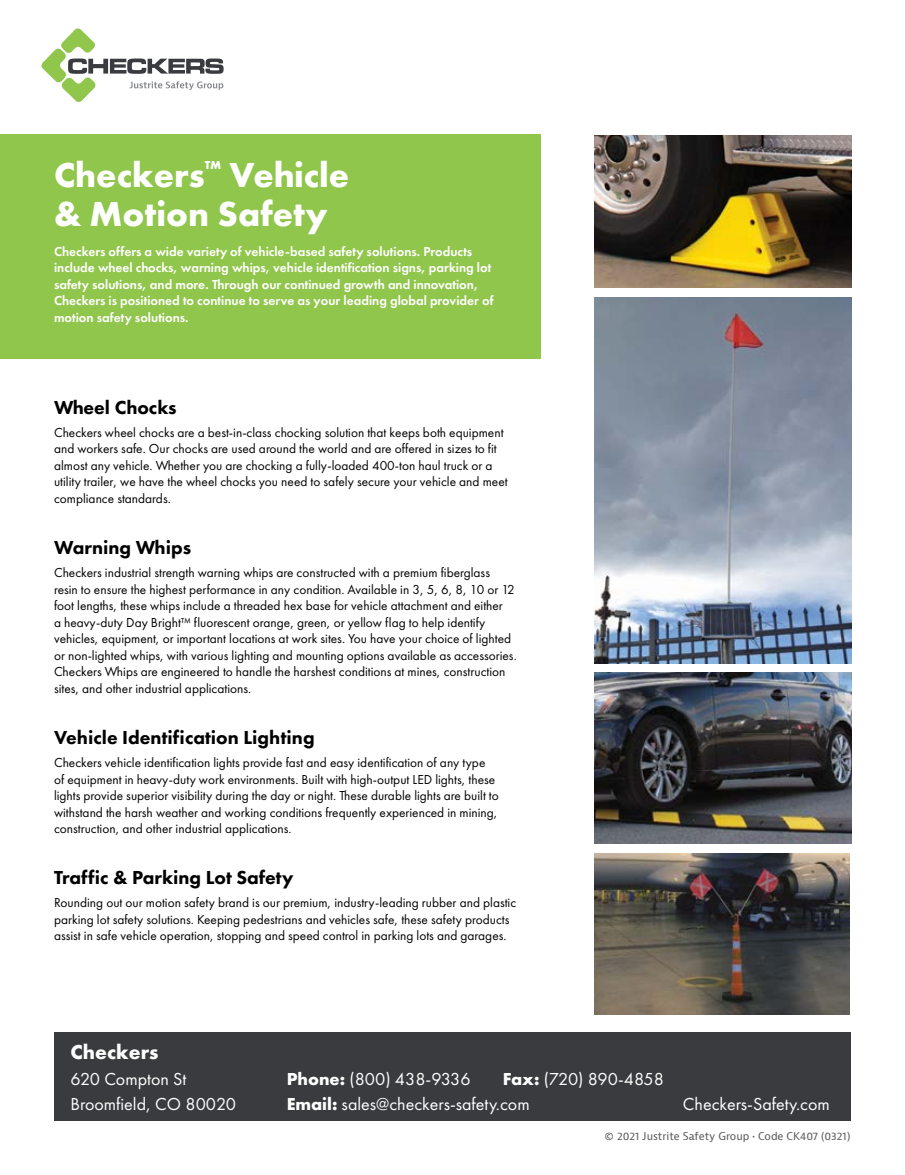
<style>
.page{position:relative;width:905px;height:1175px;background:#fff}
.page>*{position:absolute;margin:0;border:0;box-sizing:border-box;transform-origin:0 0}
.t1{font:700 36px/39px "Futura New";color:#fff}
.t2{font:700 21px "Futura New";color:#fff}
.t3{font:800 19.5px "Futura New";color:#000}
.t4{font:18px "Futura New";color:#fff}
.t5{font:18px "Futura New";letter-spacing:-.025em;color:#fff}
.t6{font:13.5px/16.5px "Futura New";color:#000}
.t7{font:13.5px/16.5px "Futura New Demi";color:#fff}
.t8{font:10.5px "Bernina Sans";color:#58595b}
.s1{font-weight:700}
</style>
<div class="page">
<div style="left:0;top:134px;width:540px;height:224px;background:#91c64c"></div>
<img style="left:594px;top:297px;width:257px;height:366px">
<img style="left:594px;top:136px;width:257px;height:151px">
<img style="left:594px;top:672px;width:257px;height:171px">
<img style="left:594px;top:853px;width:255px;height:161px">
<div style="left:54px;top:1032px;width:796px;height:88px;background:#3a3b3e"></div>
<svg style="left:41px;top:28px;width:182px;height:74px"></svg>
<h1 class="t1" style="left:54px;top:154px;width:297px">Checkers<sup>™</sup> Vehicle &amp; Motion Safety</h1>
<p class="t7" style="left:54px;top:243px;width:441px">Checkers offers a wide variety of vehicle-based safety solutions. Products include wheel chocks, warning whips, vehicle identification signs, parking lot safety solutions, and more. Through our continued growth and innovation, Checkers is positioned to continue to serve as your leading global provider of motion safety solutions.</p>
<h3 class="t3" style="left:54px;top:395px;width:124px">Wheel Chocks</h3>
<p class="t6" style="left:54px;top:424px;width:455px">Checkers wheel chocks are a best-in-class chocking solution that keeps both equipment and workers safe. Our chocks are used around the world and are offered in sizes to fit almost any vehicle. Whether you are chocking a fully-loaded 400-ton haul truck or a utility trailer, we have the wheel chocks you need to safely secure your vehicle and meet compliance standards.</p>
<h3 class="t3" style="left:54px;top:535px;width:139px">Warning Whips</h3>
<p class="t6" style="left:54px;top:564px;width:464px">Checkers industrial strength warning whips are constructed with a premium fiberglass resin to ensure the highest performance in any condition. Available in 3, 5, 6, 8, 10 or 12 foot lengths, these whips include a threaded hex base for vehicle attachment and either<br>a heavy-duty Day Bright™ fluorescent orange, green, or yellow flag to help identify vehicles, equipment, or important locations at work sites. You have your choice of lighted or non-lighted whips, with various lighting and mounting options available as accessories.<br>Checkers Whips are engineered to handle the harshest conditions at mines, construction sites, and other industrial applications.</p>
<h3 class="t3" style="left:54px;top:725px;width:262px">Vehicle Identification Lighting</h3>
<p class="t6" style="left:54px;top:754px;width:446px">Checkers vehicle identification lights provide fast and easy identification of any type of equipment in heavy-duty work environments. Built with high-output LED lights, these lights provide superior visibility during the day or night. These durable lights are built to withstand the harsh weather and working conditions frequently experienced in mining, construction, and other industrial applications.</p>
<h3 class="t3" style="left:54px;top:865px;width:241px">Traffic &amp; Parking Lot Safety</h3>
<p class="t6" style="left:54px;top:894px;width:463px">Rounding out our motion safety brand is our premium, industry-leading rubber and plastic parking lot safety solutions. Keeping pedestrians and vehicles safe, these safety products assist in safe vehicle operation, stopping and speed control in parking lots and garages.</p>
<h2 class="t2" style="left:71px;top:1038px;width:89px">Checkers</h2>
<h3 class="t4" style="left:71px;top:1068px;width:117px">620 Compton St</h3>
<h3 class="t4" style="left:287px;top:1068px;width:185px"><span class="s1">Phone:</span> (800) 438-9336</h3>
<h3 class="t5" style="left:503px;top:1068px;width:163px"><span class="s1">Fax:</span> (720) 890-4858</h3>
<h3 class="t4" style="left:71px;top:1093px;width:167px">Broomfield, CO 80020</h3>
<h3 class="t4" style="left:287px;top:1093px;width:244px"><span class="s1">Email:</span> sales@checkers-safety.com</h3>
<h3 class="t4" style="left:683px;top:1093px;width:148px">Checkers-Safety.com</h3>
<p class="t8" style="left:605px;top:1129px;width:247px">© 2021 Justrite Safety Group • Code CK407 (0321)</p>
</div>
